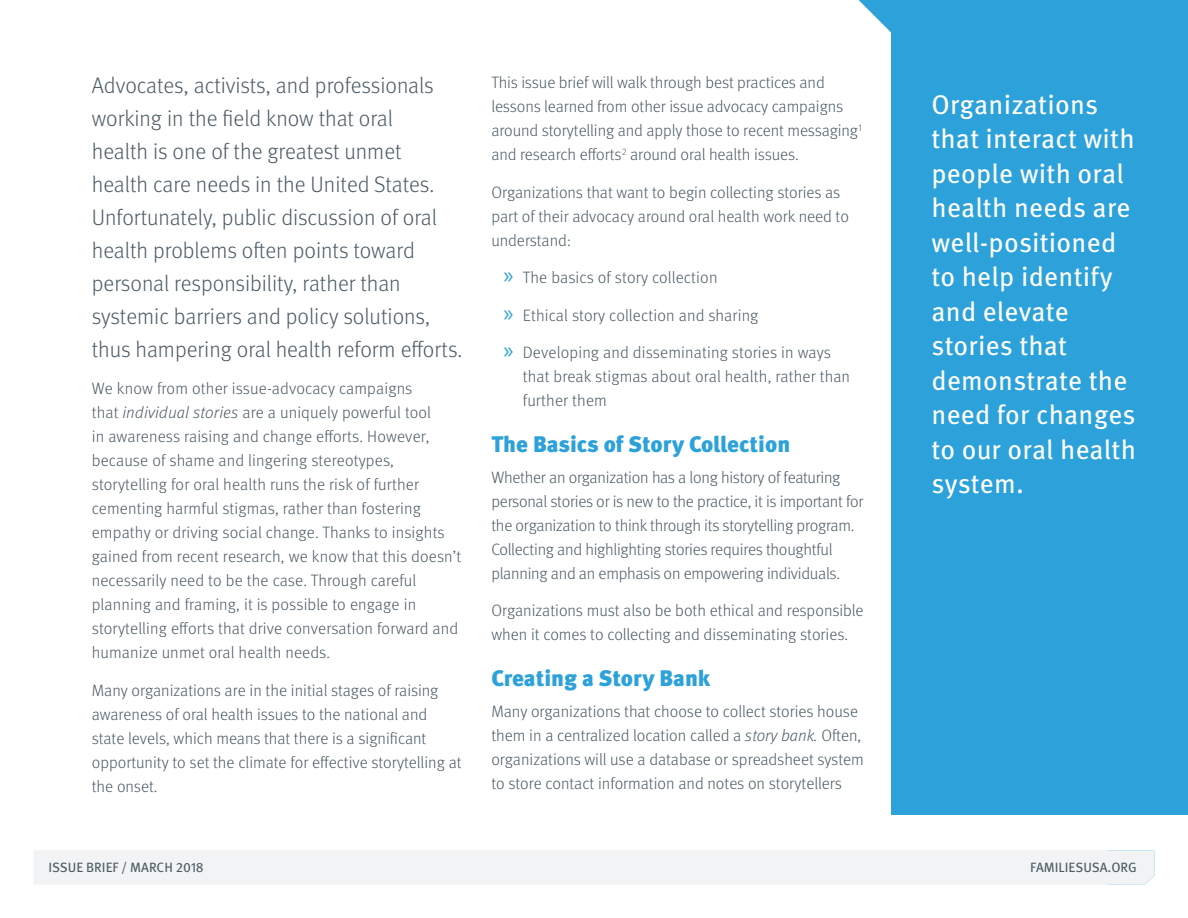
<style>
.page{position:relative;width:1188px;height:918px;background:#fff}
.page>*{position:absolute;margin:0;border:0;box-sizing:border-box;transform-origin:0 0}
.t1{font:27px/34.5px "Meta OT";letter-spacing:.01em;color:#fff}
.BODY_-_INTRO{font:300 22.5px/33px "Meta OT";color:#4b5c65}
.t2{font:900 22.5px "Meta OT";color:#2ca1da}
.BODY{font:300 16.5px/24px "Meta OT";color:#4b5c65}
.BODY-2{font:13.5px "Meta OT";color:#4b5c65}
.s1{font-style:italic}
.s2{font-family:"Myriad Pro";font-weight:400;font-size:24px;color:#2ca1da}
.s3{font-weight:700;font-size:18px;color:#fff}
</style>
<div class="page">
<div style="left:34px;top:851px;width:1120px;height:33px;background:#f2f3f4"></div>
<div style="left:891px;top:0;width:297px;height:814px;background:#2ca1da"></div>
<svg style="left:859px;top:0;width:32px;height:32px"></svg>
<p class="BODY_-_INTRO" style="left:92px;top:69px;width:372px">Advocates, activists, and professionals working in the field know that oral<br>health is one of the greatest unmet health care needs in the United States.<br>Unfortunately, public discussion of oral health problems often points toward personal responsibility, rather than systemic barriers and policy solutions, thus hampering oral health reform efforts.</p>
<p class="BODY" style="left:92px;top:377px;width:371px">We know from other issue-advocacy campaigns<br>that <span class="s1">individual stories</span> are a uniquely powerful tool<br>in awareness raising and change efforts. However, because of shame and lingering stereotypes, storytelling for oral health runs the risk of further cementing harmful stigmas, rather than fostering empathy or driving social change. Thanks to insights gained from recent research, we know that this doesn’t necessarily need to be the case. Through careful planning and framing, it is possible to engage in storytelling efforts that drive conversation forward and humanize unmet oral health needs.</p>
<p class="BODY" style="left:92px;top:678px;width:371px">Many organizations are in the initial stages of raising awareness of oral health issues to the national and state levels, which means that there is a significant opportunity to set the climate for effective storytelling at the onset.</p>
<p class="BODY" style="left:491px;top:71px;width:373px">This issue brief will walk through best practices and lessons learned from other issue advocacy campaigns around storytelling and apply those to recent messaging<sup>1 </sup>and research efforts<sup>2</sup> around oral health issues.</p>
<p class="BODY" style="left:491px;top:180px;width:359px">Organizations that want to begin collecting stories as part of their advocacy around oral health work need to understand:</p>
<p class="BODY" style="left:503px;top:266px;width:216px"><span class="s2">»</span> The basics of story collection</p>
<p class="BODY" style="left:503px;top:303px;width:257px"><span class="s2">»</span> Ethical story collection and sharing</p>
<p class="BODY" style="left:523px;top:341px;width:329px;text-indent:-20px"><span class="s2">»</span> Developing and disseminating stories in ways that break stigmas about oral health, rather than further them</p>
<h1 class="t2" style="left:491px;top:430px;width:300px">The Basics of Story Collection</h1>
<p class="BODY" style="left:491px;top:465px;width:374px">Whether an organization has a long history of featuring personal stories or is new to the practice, it is important for the organization to think through its storytelling program.<br>Collecting and highlighting stories requires thoughtful planning and an emphasis on empowering individuals.</p>
<p class="BODY" style="left:491px;top:599px;width:374px">Organizations must also be both ethical and responsible when it comes to collecting and disseminating stories.</p>
<h1 class="t2" style="left:491px;top:664px;width:221px">Creating a Story Bank</h1>
<p class="BODY" style="left:491px;top:699px;width:374px">Many organizations that choose to collect stories house them in a centralized location called a <span class="s1">story bank.</span> Often, organizations will use a database or spreadsheet system to store contact information and notes on storytellers</p>
<p class="t1" style="left:932px;top:87px;width:206px">Organizations that interact with people with oral health needs are well-positioned to help identify and elevate stories that demonstrate the need for changes to our oral health system.</p>
<p class="BODY-2" style="left:48px;top:859px;width:157px">ISSUE BRIEF / MARCH 2018</p>
<p class="BODY-2" style="left:1030px;top:859px;width:108px">FAMILIESUSA.ORG<span class="s3">2</span></p>
</div>
